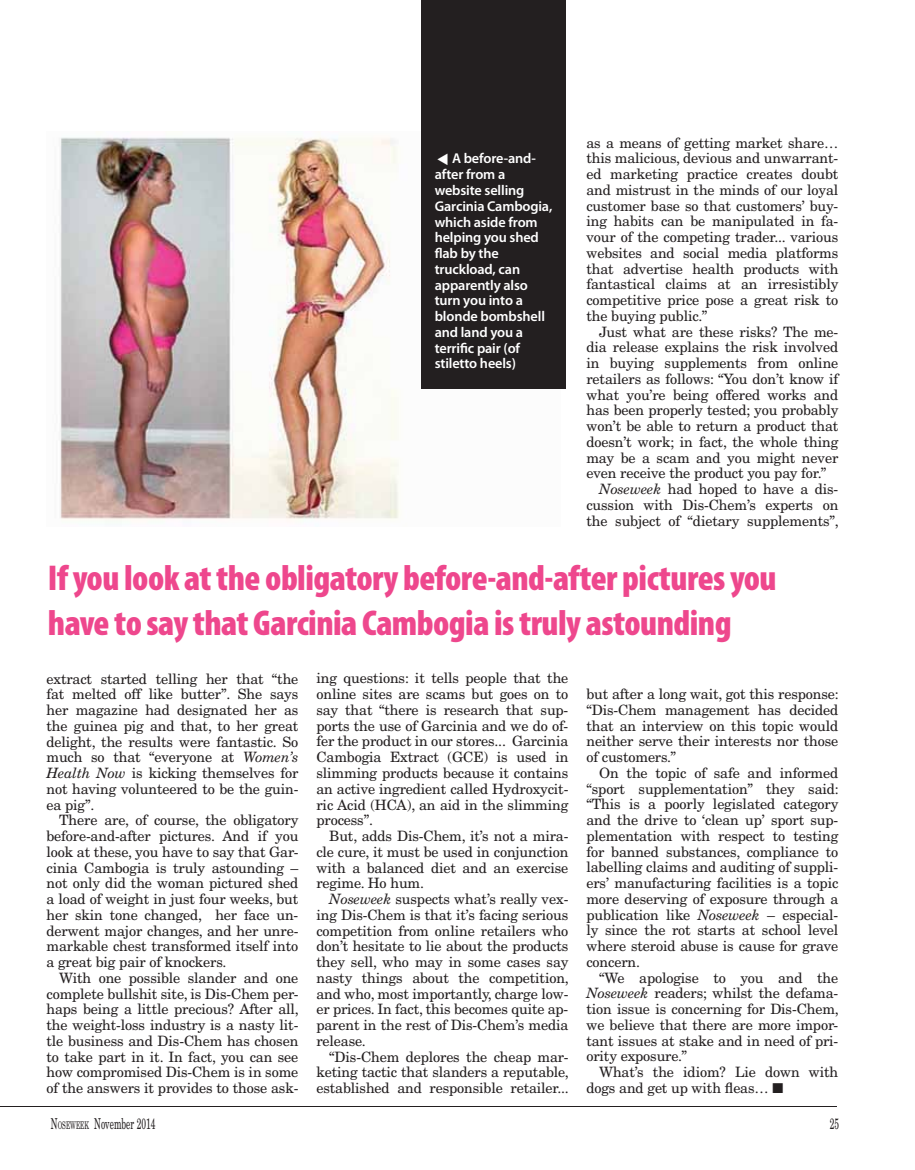
<style>
.page{position:relative;width:915px;height:1170px;background:#fff}
.page>*{position:absolute;margin:0;border:0;box-sizing:border-box;transform-origin:0 0}
.t1{font:900 condensed 36px/45px "Myriad Pro";letter-spacing:-.015em;color:#ee478d}
.t2{font:15px "New Century Schlbk LT Std";color:#231f20;scale:.56 1}
.t3{font:14.25px/15.8px "New Century Schlbk LT Std";letter-spacing:-.01em;color:#231f20;text-align:justify}
.t4{font:600 14.25px/15.8px "Myriad Pro";letter-spacing:-.01em;color:#fff}
.s1{font-style:italic}
.s2{font-style:inherit}
.s3{font-size:10.5px}
</style>
<div class="page">
<img style="left:60px;top:137px;width:500px;height:384px">
<hr style="left:0;top:1105px;width:836px;height:1px;background:#231f20">
<div style="left:421px;top:0;width:145px;height:388px;background:#231f20"></div>
<p class="t4" style="left:434px;top:150px;width:119px;text-indent:17px">A before-and&shy;after from a website selling<br>Garcinia Cambogia, which aside from helping you shed flab by the truckload, can apparently also turn you into a blonde bombshell and land you a terrific pair (of stiletto heels)</p>
<p class="t3" style="left:586px;top:134px;width:253px">as a means of getting market share… this malicious, devious and unwarrant&shy;ed marketing practice creates doubt and mistrust in the minds of our loyal customer base so that customers’ buy&shy;ing habits can be manipulated in fa&shy;vour of the competing trader... various websites and social media platforms that advertise health products with fantastical claims at an irresistibly competitive price pose a great risk to the buying public.”</p>
<p class="t3" style="left:599px;top:323px;width:240px">Just what are these risks? The me-</p>
<p class="t3" style="left:586px;top:339px;width:253px">dia release explains the risk involved</p>
<p class="t3" style="left:586px;top:355px;width:253px">in buying supplements from online</p>
<p class="t3" style="left:586px;top:371px;width:253px">retailers as follows: “You don’t know if</p>
<p class="t3" style="left:586px;top:386px;width:253px">what you’re being offered works and</p>
<p class="t3" style="left:586px;top:402px;width:253px">has been properly tested; you probably</p>
<p class="t3" style="left:586px;top:418px;width:253px">won’t be able to return a product that</p>
<p class="t3" style="left:586px;top:434px;width:253px">doesn’t work; in fact, the whole thing</p>
<p class="t3" style="left:586px;top:449px;width:253px">may be a scam and you might never</p>
<p class="t3" style="left:586px;top:465px;width:241px">even receive the product you pay for.”</p>
<p class="t3" style="left:599px;top:481px;width:240px"><span class="s1">Noseweek</span> had hoped to have a dis-</p>
<p class="t3" style="left:586px;top:497px;width:253px">cussion with Dis-Chem’s experts on</p>
<p class="t3" style="left:586px;top:512px;width:254px">the subject of “dietary supplements”,</p>
<h1 class="t1" style="left:48px;top:554px;width:730px">If you look at the obligatory before-and-after pictures you have to say that Garcinia Cambogia is truly astounding</h1>
<p class="t3" style="left:46px;top:670px;width:253px">extract started telling her that “the fat melted off like butter”. She says her magazine had designated her as the guinea pig and that, to her great delight, the results were fantastic. So much so that “everyone at <span class="s1">Women’s Health Now</span> is kicking themselves for not having volunteered to be the guin&shy;ea pig”.</p>
<p class="t3" style="left:46px;top:812px;width:253px;text-indent:13px">There are, of course, the obligatory before-and-after pictures. And if you look at these, you have to say that Gar&shy;cinia Cambogia is truly astounding – not only did the woman pictured shed a load of weight in just four weeks, but her skin tone changed, her face un&shy;derwent major changes, and her unre&shy;markable chest transformed itself into a great big pair of knockers.</p>
<p class="t3" style="left:46px;top:969px;width:254px;text-indent:13px">With one possible slander and one complete bullshit site, is Dis-Chem per&shy;haps being a little precious? After all, the weight-loss industry is a nasty lit&shy;tle business and Dis-Chem has chosen to take part in it. In fact, you can see how compromised Dis-Chem is in some of the answers it provides to those ask-</p>
<p class="t3" style="left:316px;top:670px;width:253px">ing questions: it tells people that the online sites are scams but goes on to say that “there is research that sup&shy;ports the use of Garcinia and we do of&shy;fer the product in our stores... Garcinia Cambogia Extract (GCE) is used in slimming products because it contains an active ingredient called Hydroxycit&shy;ric Acid (HCA), an aid in the slimming process”.</p>
<p class="t3" style="left:316px;top:828px;width:253px;text-indent:13px">But, adds Dis-Chem, it’s not a mira&shy;cle cure, it must be used in conjunction with a balanced diet and an exercise regime. Ho hum.</p>
<p class="t3" style="left:316px;top:891px;width:254px;text-indent:13px"><span class="s1">Noseweek</span> suspects what’s really vex&shy;ing Dis-Chem is that it’s facing serious competition from online retailers who don’t hesitate to lie about the products they sell, who may in some cases say nasty things about the competition, and who, most importantly, charge low&shy;er prices. In fact, this becomes quite ap&shy;parent in the rest of Dis-Chem’s media release.</p>
<p class="t3" style="left:316px;top:1048px;width:254px;text-indent:13px">“Dis-Chem deplores the cheap mar&shy;keting tactic that slanders a reputable, established and responsible retailer...</p>
<p class="t3" style="left:586px;top:686px;width:254px">but after a long wait, got this response: “Dis-Chem management has decided that an interview on this topic would neither serve their interests nor those of customers.”</p>
<p class="t3" style="left:586px;top:764px;width:254px;text-indent:13px">On the topic of safe and informed “sport supplementation” they said: “This is a poorly legislated category and the drive to ‘clean up’ sport sup&shy;plementation with respect to testing for banned substances, compliance to labelling claims and auditing of suppli&shy;ers’ manufacturing facilities is a topic more deserving of exposure through a publication like <span class="s1">Noseweek</span> – especial&shy;ly since the rot starts at school level where steroid abuse is cause for grave concern.</p>
<p class="t3" style="left:586px;top:969px;width:254px;text-indent:13px">“We apologise to you and the <span class="s1">Noseweek</span> readers; whilst the defama&shy;tion issue is concerning for Dis-Chem, we believe that there are more impor&shy;tant issues at stake and in need of pri&shy;ority exposure.”</p>
<p class="t3" style="left:586px;top:1064px;width:253px;text-indent:13px">What’s the idiom? Lie down with dogs and get up with fleas… ■</p>
<p class="t2" style="left:51px;top:1114px;width:188px"><span class="s2">N</span><span class="s3">OSEWEEK</span> November 2<span class="s2">014</span></p>
<p class="t2" style="left:829px;top:1114px;width:18px">25</p>
</div>
